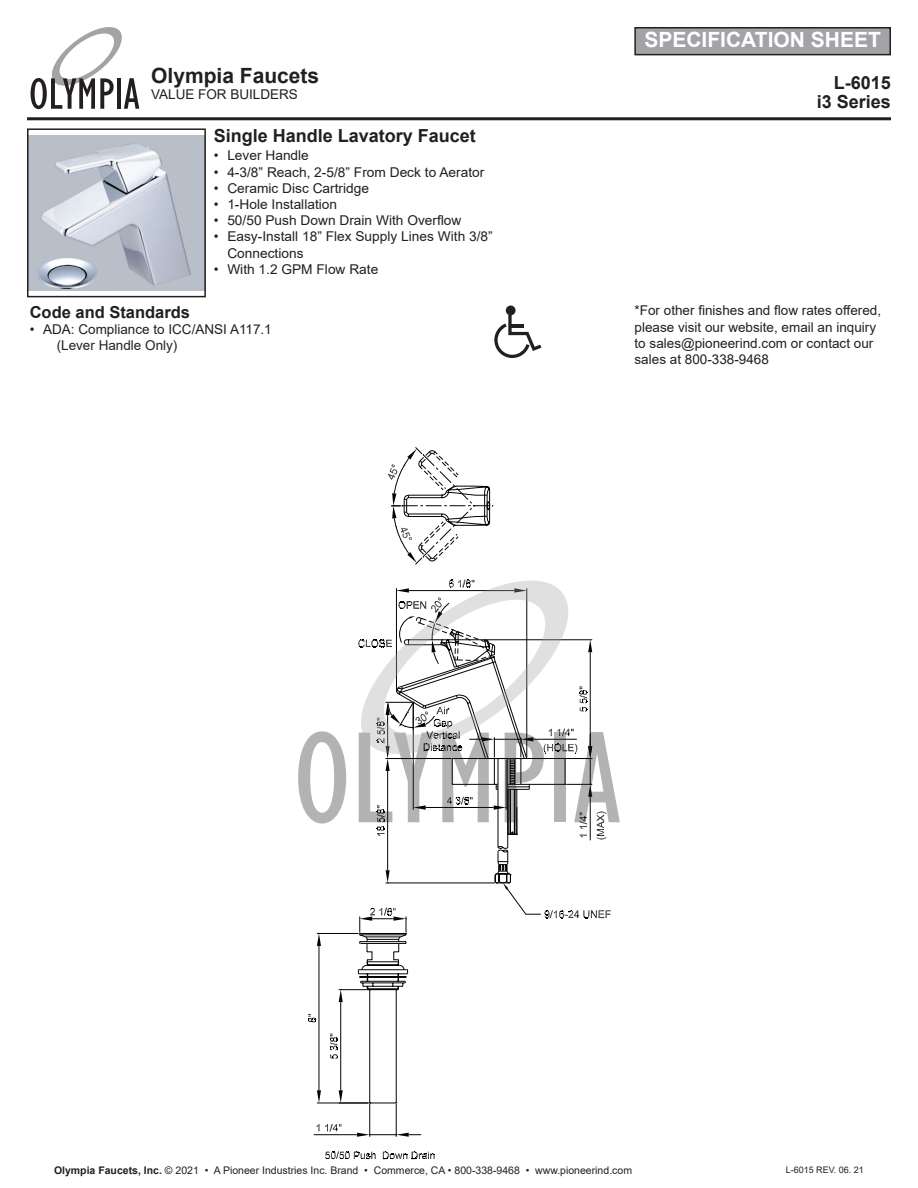
<style>
.page{position:relative;width:918px;height:1188px;background:#fff}
.page>*{position:absolute;margin:0;border:0;box-sizing:border-box;transform-origin:0 0}
.t1{font:700 21px "Arial";color:#fff}
.t2{font:700 21px "Arial";color:#231f20}
.t3{font:700 18px "Arial";color:#231f20}
.t4{font:700 16.5px "Arial";color:#231f20}
.t5{font:13.5px/16.2px "Arial";color:#231f20}
.t6{font:10.5px "Arial";color:#231f20}
.t7{font:9px "Arial";color:#231f20}
.s1{font-weight:700}
</style>
<div class="page">
<hr style="left:369px;top:1104px;width:1px;height:33px;background:#040503">
<hr style="left:396px;top:1104px;width:1px;height:33px;background:#040503">
<hr style="left:314px;top:1134px;width:43px;height:1px;background:#040503">
<svg style="left:317px;top:1124px;width:25px;height:8px"></svg>
<svg style="left:357px;top:1133px;width:64px;height:4px"></svg>
<svg style="left:325px;top:1151px;width:51px;height:9px"></svg>
<svg style="left:383px;top:1152px;width:52px;height:8px"></svg>
<svg style="left:31px;top:27px;width:108px;height:82px"></svg>
<hr style="left:27px;top:117px;width:864px;height:3px;background:#231f20">
<img style="left:30px;top:135px;width:173px;height:156px">
<div style="left:27px;top:128px;width:179px;height:169px;border:2px solid #231f20"></div>
<div style="left:635px;top:28px;width:255px;height:27px;background:#a1a3a6"></div>
<div style="left:634px;top:27px;width:257px;height:28px;border:2px solid #231f20"></div>
<svg style="left:298px;top:447px;width:322px;height:657px"></svg>
<svg style="left:494px;top:314px;width:47px;height:44px"></svg>
<div style="left:506px;top:306px;width:10px;height:9px;background:#231f20;border-radius:50%"></div>
<h1 class="t2" style="left:151px;top:61px;width:170px">Olympia Faucets</h1>
<p class="t5" style="left:151px;top:87px;width:148px">VALUE FOR BUILDERS</p>
<h2 class="t3" style="left:214px;top:123px;width:264px">Single Handle Lavatory Faucet</h2>
<p class="t5" style="left:214px;top:147px;width:97px">• Lever Handle</p>
<p class="t5" style="left:214px;top:164px;width:272px">• 4-3/8” Reach, 2-5/8” From Deck to Aerator</p>
<p class="t5" style="left:214px;top:180px;width:157px">• Ceramic Disc Cartridge</p>
<p class="t5" style="left:214px;top:196px;width:125px">• 1-Hole Installation</p>
<p class="t5" style="left:214px;top:212px;width:249px">• 50/50 Push Down Drain With Overflow</p>
<p class="t5" style="left:227px;top:228px;width:267px;text-indent:-14px">• Easy-Install 18” Flex Supply Lines With 3/8”<br>Connections</p>
<p class="t5" style="left:214px;top:261px;width:166px">• With 1.2 GPM Flow Rate</p>
<p class="t4" style="left:30px;top:300px;width:162px">Code and Standards</p>
<p class="t5" style="left:57px;top:321px;width:217px;text-indent:-27px">• ADA: Compliance to ICC/ANSI A117.1 (Lever Handle Only)</p>
<h1 class="t1" style="left:644px;top:25px;width:238px">SPECIFICATION SHEET</h1>
<h2 class="t3" style="left:834px;top:70px;width:59px">L-6015</h2>
<h2 class="t3" style="left:817px;top:89px;width:76px">i3 Series</h2>
<p class="t5" style="left:635px;top:302px;width:248px">*For other finishes and flow rates offered, please visit our website, email an inquiry to sales@pioneerind.com or contact our sales at 800-338-9468</p>
<p class="t6" style="left:54px;top:1163px;width:580px"><span class="s1">Olympia Faucets, Inc.</span> © 2021 • A Pioneer Industries Inc. Brand • Commerce, CA • 800-338-9468 • www.pioneerind.com</p>
<p class="t7" style="left:786px;top:1164px;width:80px">L-6015 REV. 06. 21</p>
</div>
